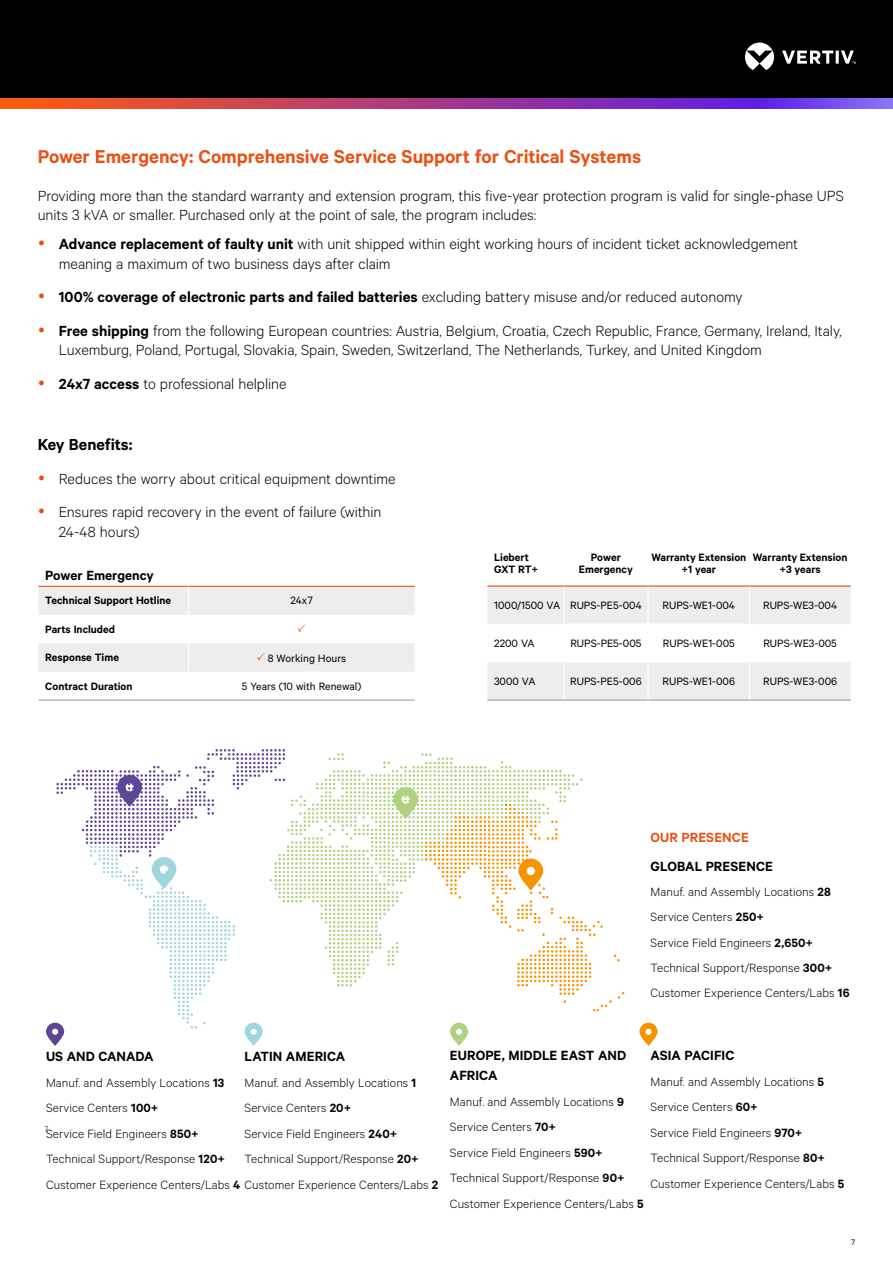
<style>
.page{position:relative;width:893px;height:1263px;background:#fff}
.page>*{position:absolute;margin:0;border:0;box-sizing:border-box;transform-origin:0 0}
.t1{font:600 21px "Calibre";color:#e95114}
.t2{font:600 18px "Calibre";color:#000}
.t3{font:300 16.5px/33.3px "Calibre";letter-spacing:-.005em;color:#000}
.t4{font:600 15px/19.8px "Calibre";color:#000}
.t5{font:600 15px "Calibre";letter-spacing:.01em;color:#e95114}
.t6{font:300 13.5px/25.5px "Calibre";letter-spacing:.005em;color:#000}
.t7{font:12px "Calibre";color:#000}
.t8{font:600 12px/12px "Calibre";color:#000;text-align:center}
.t9{font:9px "Calibre";color:#000}
.t10{font:300 9px "Calibre";color:#000}
.s1{font-weight:600}
</style>
<div class="page">
<div style="left:0;top:0;width:893px;height:108px;background:#000"></div>
<svg style="left:745px;top:43px;width:111px;height:27px"></svg>
<svg style="left:0;top:98px;width:893px;height:11px;background:#a83e89"></svg>
<hr style="left:39px;top:699px;width:150px;height:2px;background:#9d9d9c">
<hr style="left:189px;top:699px;width:226px;height:2px;background:#9d9d9c">
<svg style="left:39px;top:586px;width:376px;height:86px"></svg>
<svg style="left:487px;top:587px;width:364px;height:112px"></svg>
<hr style="left:487px;top:699px;width:77px;height:2px;background:#9d9d9c">
<hr style="left:564px;top:699px;width:84px;height:2px;background:#9d9d9c">
<hr style="left:648px;top:699px;width:102px;height:2px;background:#9d9d9c">
<hr style="left:750px;top:699px;width:101px;height:2px;background:#9d9d9c">
<hr style="left:487px;top:585px;width:77px;height:2px;background:#e95114">
<hr style="left:564px;top:585px;width:84px;height:2px;background:#e95114">
<hr style="left:648px;top:585px;width:102px;height:2px;background:#e95114">
<hr style="left:750px;top:585px;width:101px;height:2px;background:#e95114">
<hr style="left:563px;top:587px;width:1px;height:36px;background:#fff">
<hr style="left:647px;top:587px;width:2px;height:36px;background:#fff">
<hr style="left:749px;top:587px;width:1px;height:36px;background:#fff">
<hr style="left:563px;top:623px;width:85px;height:2px;background:#fff">
<hr style="left:563px;top:625px;width:1px;height:36px;background:#fff">
<hr style="left:648px;top:623px;width:102px;height:2px;background:#fff">
<hr style="left:647px;top:625px;width:2px;height:36px;background:#fff">
<hr style="left:749px;top:625px;width:1px;height:36px;background:#fff">
<hr style="left:563px;top:661px;width:85px;height:2px;background:#fff">
<hr style="left:563px;top:663px;width:1px;height:36px;background:#fff">
<hr style="left:648px;top:661px;width:102px;height:2px;background:#fff">
<hr style="left:647px;top:663px;width:2px;height:36px;background:#fff">
<hr style="left:749px;top:663px;width:1px;height:36px;background:#fff">
<svg style="left:46px;top:749px;width:578px;height:297px"></svg>
<svg style="left:639px;top:1023px;width:19px;height:23px"></svg>
<p class="t1" style="left:38px;top:144px;width:605px">Power Emergency: Comprehensive Service Support for Critical Systems</p>
<p class="t3" style="left:38px;top:185px;width:808px;line-height:19.8px">Providing more than the standard warranty and extension program, this five-year protection program is valid for single-phase UPS units 3 kVA or smaller. Purchased only at the point of sale, the program includes:</p>
<p class="t3" style="left:59px;top:233px;width:741px;line-height:19.8px"><span class="s1">Advance replacement of faulty unit</span> with unit shipped within eight working hours of incident ticket acknowledgement meaning a maximum of two business days after claim</p>
<p class="t3" style="left:59px;top:280px;width:784px"><span class="s1">100% coverage of electronic parts and failed batteries</span> excluding battery misuse and/or reduced autonomy<br><span class="s1">Free shipping</span> from the following European countries: Austria, Belgium, Croatia, Czech Republic, France, Germany, Ireland, Italy,</p>
<p class="t3" style="left:59px;top:333px;width:705px">Luxemburg, Poland, Portugal, Slovakia, Spain, Sweden, Switzerland, The Netherlands, Turkey, and United Kingdom<br><span class="s1">24x7 access</span> to professional helpline</p>
<p class="t2" style="left:38px;top:434px;width:96px">Key Benefits:</p>
<p class="t3" style="left:59px;top:461px;width:338px">Reduces the worry about critical equipment downtime<br>Ensures rapid recovery in the event of failure (within</p>
<p class="t3" style="left:59px;top:514px;width:82px">24-48 hours)</p>
<p class="t4" style="left:45px;top:564px;width:110px">Power Emergency</p>
<p class="t8" style="left:45px;top:594px;width:127px">Technical Support Hotline</p>
<p class="t7" style="left:291px;top:594px;width:24px">24x7</p>
<p class="t8" style="left:45px;top:623px;width:71px">Parts Included</p>
<p class="t8" style="left:45px;top:651px;width:75px">Response Time</p>
<p class="t7" style="left:268px;top:651px;width:80px">8 Working Hours</p>
<p class="t8" style="left:45px;top:680px;width:89px">Contract Duration</p>
<p class="t7" style="left:242px;top:679px;width:121px">5 Years (10 with Renewal)</p>
<p class="t8" style="left:494px;top:551px;width:46px;text-align:left">Liebert<br>GXT RT+</p>
<p class="t8" style="left:579px;top:551px;width:56px">Power<br>Emergency</p>
<p class="t8" style="left:651px;top:551px;width:96px">Warranty Extension +1 year</p>
<p class="t8" style="left:753px;top:551px;width:96px">Warranty Extension +3 years</p>
<p class="t7" style="left:494px;top:598px;width:149px">1000/1500 VA RUPS-PE5-004</p>
<p class="t7" style="left:662px;top:598px;width:74px">RUPS-WE1-004</p>
<p class="t7" style="left:763px;top:598px;width:76px">RUPS-WE3-004</p>
<p class="t7" style="left:494px;top:636px;width:42px">2200 VA</p>
<p class="t7" style="left:570px;top:636px;width:73px">RUPS-PE5-005</p>
<p class="t7" style="left:663px;top:636px;width:74px">RUPS-WE1-005</p>
<p class="t7" style="left:763px;top:636px;width:75px">RUPS-WE3-005</p>
<p class="t7" style="left:494px;top:674px;width:43px">3000 VA</p>
<p class="t7" style="left:570px;top:674px;width:73px">RUPS-PE5-006</p>
<p class="t7" style="left:663px;top:674px;width:74px">RUPS-WE1-006</p>
<p class="t7" style="left:763px;top:674px;width:75px">RUPS-WE3-006</p>
<p class="t5" style="left:650px;top:828px;width:100px">OUR PRESENCE</p>
<p class="t4" style="left:650px;top:856px;width:124px">GLOBAL PRESENCE</p>
<p class="t6" style="left:650px;top:879px;width:201px">Manuf. and Assembly Locations <span class="s1">28<br></span>Service Centers <span class="s1">250+<br></span>Service Field Engineers <span class="s1">2,650+<br></span>Technical Support/Response <span class="s1">300+<br></span>Customer Experience Centers/Labs <span class="s1">16</span></p>
<p class="t4" style="left:46px;top:1046px;width:109px">US AND CANADA</p>
<p class="t6" style="left:46px;top:1069px;width:394px">Manuf. and Assembly Locations <span class="s1">13<br></span>Service Centers <span class="s1">100+<br></span>Service Field Engineers <span class="s1">850+<br></span>Technical Support/Response <span class="s1">120+<br></span>Customer Experience Centers/Labs <span class="s1">4</span> Customer Experience Centers/Labs <span class="s1">2</span></p>
<p class="t4" style="left:245px;top:1046px;width:102px">LATIN AMERICA</p>
<p class="t6" style="left:245px;top:1069px;width:176px">Manuf. and Assembly Locations <span class="s1">1<br></span>Service Centers <span class="s1">20+<br></span>Service Field Engineers <span class="s1">240+<br></span>Technical Support/Response <span class="s1">20+</span></p>
<p class="t10" style="left:44px;top:1124px;width:5px">7</p>
<p class="t4" style="left:450px;top:1045px;width:178px">EUROPE, MIDDLE EAST AND<br>AFRICA</p>
<p class="t6" style="left:450px;top:1088px;width:195px">Manuf. and Assembly Locations <span class="s1">9<br></span>Service Centers <span class="s1">70+<br></span>Service Field Engineers <span class="s1">590+<br></span>Technical Support/Response <span class="s1">90+<br></span>Customer Experience Centers/Labs <span class="s1">5</span></p>
<p class="t4" style="left:650px;top:1045px;width:85px">ASIA PACIFIC</p>
<p class="t6" style="left:650px;top:1068px;width:195px">Manuf. and Assembly Locations <span class="s1">5<br></span>Service Centers <span class="s1">60+<br></span>Service Field Engineers <span class="s1">970+<br></span>Technical Support/Response <span class="s1">80+<br></span>Customer Experience Centers/Labs <span class="s1">5</span></p>
<p class="t9" style="left:851px;top:1236px;width:5px">7</p>
</div>
